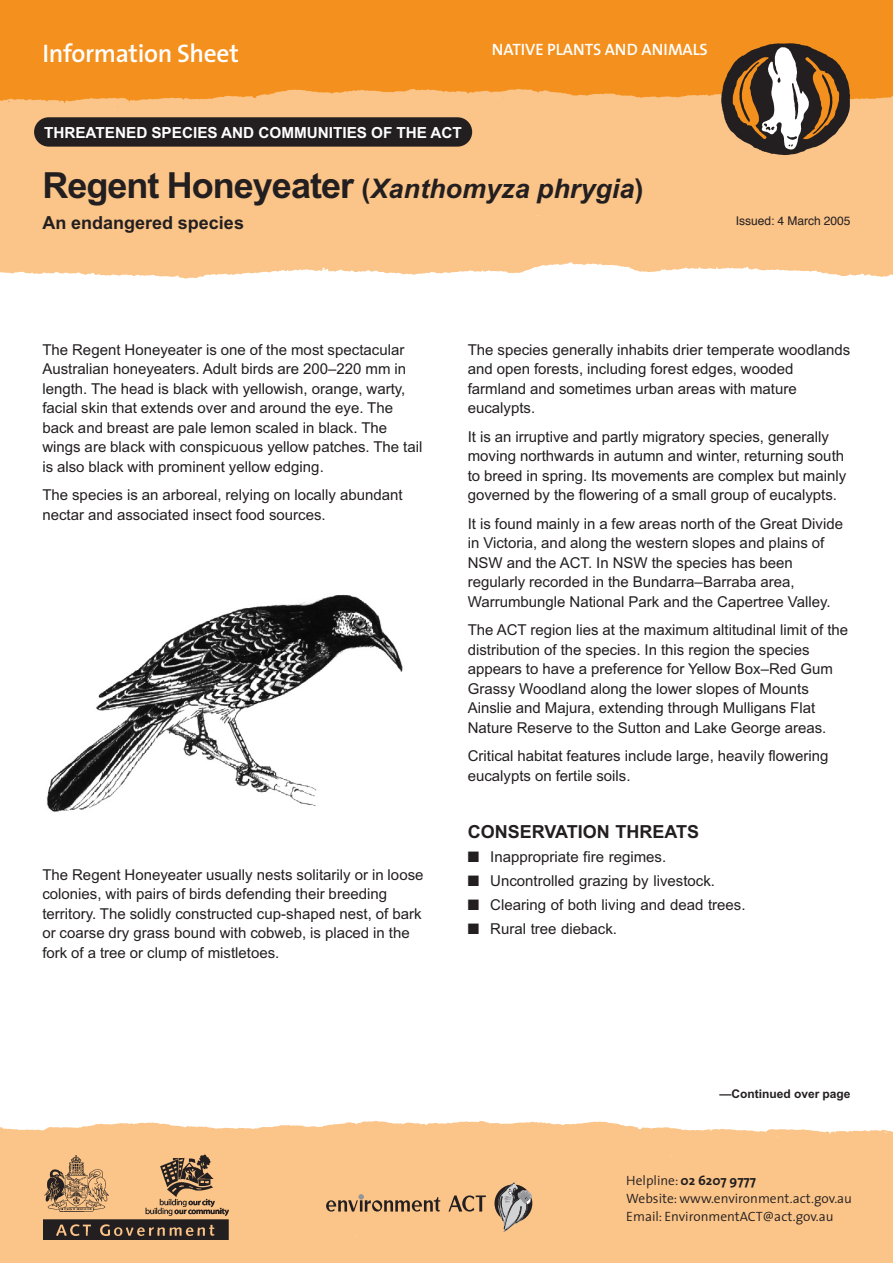
<style>
.page{position:relative;width:893px;height:1263px;background:#fff}
.page>*{position:absolute;margin:0;border:0;box-sizing:border-box;transform-origin:0 0}
.t1{font:italic 700 27px "Arial";color:#231f20}
.t2{font:600 25.5px "The Sans";letter-spacing:-.01em;color:#fff}
.t3{font:700 18px "Arial";color:#231f20}
.t4{font:600 16.5px "The Sans";color:#fff}
.t5{font:700 15.3px "Arial";color:#fff}
.t6{font:15px/19.5px "Arial";color:#231f20}
.t7{font:300 13.5px/18px "The Sans";color:#231f20}
.t8{font:700 12px "Arial";color:#231f20}
.t9{font:12px "Helvetica";color:#231f20}
.s1{font-style:normal;font-size:36px}
.s2{font-style:normal}
.s3{font-weight:700}
</style>
<div class="page">
<div style="left:0;top:0;width:892px;height:117px;background:#f4901d"></div>
<div style="left:0;top:1121px;width:892px;height:142px;background:#fbc488"></div>
<img style="left:0;top:89px;width:892px;height:190px">
<svg style="left:448px;top:1195px;width:38px;height:17px"></svg>
<svg style="left:326px;top:1194px;width:114px;height:18px;background:#ba9369"></svg>
<svg style="left:493px;top:1182px;width:39px;height:50px;background:#b39d88"></svg>
<img style="left:705px;top:43px;width:156px;height:116px">
<img style="left:46px;top:594px;width:357px;height:218px">
<img style="left:44px;top:1154px;width:185px;height:86px">
<div style="left:34px;top:117px;width:438px;height:30px;background:#231f20;border-radius:15px"></div>
<h2 class="t2" style="left:42px;top:43px;width:198px">Information Sheet</h2>
<p class="t5" style="left:44px;top:127px;width:419px">THREATENED SPECIES AND COMMUNITIES OF THE ACT</p>
<p class="t4" style="left:492px;top:43px;width:217px">NATIVE PLANTS AND ANIMALS</p>
<h1 class="t1" style="left:42px;top:179px;width:602px"><span class="s1">Regent Honeyeater</span> <span class="s2">(</span>Xanthomyza phrygia<span class="s2">)</span></h1>
<p class="t3" style="left:42px;top:216px;width:203px">An endangered species</p>
<p class="t9" style="left:735px;top:215px;width:116px">Issued: 4 March 2005</p>
<p class="t6" style="left:42px;top:341px;width:381px">The Regent Honeyeater is one of the most spectacular Australian honeyeaters. Adult birds are 200–220 mm in length. The head is black with yellowish, orange, warty, facial skin that extends over and around the eye. The back and breast are pale lemon scaled in black. The wings are black with conspicuous yellow patches. The tail is also black with prominent yellow edging.</p>
<p class="t6" style="left:42px;top:487px;width:362px">The species is an arboreal, relying on locally abundant nectar and associated insect food sources.</p>
<p class="t6" style="left:42px;top:866px;width:382px">The Regent Honeyeater usually nests solitarily or in loose colonies, with pairs of birds defending their breeding territory. The solidly constructed cup-shaped nest, of bark or coarse dry grass bound with cobweb, is placed in the fork of a tree or clump of mistletoes.</p>
<p class="t6" style="left:468px;top:341px;width:384px">The species generally inhabits drier temperate woodlands and open forests, including forest edges, wooded farmland and sometimes urban areas with mature eucalypts.</p>
<p class="t6" style="left:468px;top:428px;width:380px">It is an irruptive and partly migratory species, generally moving northwards in autumn and winter, returning south to breed in spring. Its movements are complex but mainly governed by the flowering of a small group of eucalypts.</p>
<p class="t6" style="left:468px;top:515px;width:377px">It is found mainly in a few areas north of the Great Divide in Victoria, and along the western slopes and plains of NSW and the ACT. In NSW the species has been regularly recorded in the Bundarra–Barraba area, Warrumbungle National Park and the Capertree Valley.</p>
<p class="t6" style="left:468px;top:622px;width:382px">The ACT region lies at the maximum altitudinal limit of the distribution of the species. In this region the species appears to have a preference for Yellow Box–Red Gum Grassy Woodland along the lower slopes of Mounts Ainslie and Majura, extending through Mulligans Flat Nature Reserve to the Sutton and Lake George areas.</p>
<p class="t6" style="left:468px;top:748px;width:362px">Critical habitat features include large, heavily flowering eucalypts on fertile soils.</p>
<p class="t3" style="left:468px;top:825px;width:233px">CONSERVATION THREATS</p>
<p class="t6" style="left:468px;top:848px;width:200px">■ Inappropriate fire regimes.</p>
<p class="t6" style="left:468px;top:872px;width:249px">■ Uncontrolled grazing by livestock.</p>
<p class="t6" style="left:468px;top:896px;width:279px">■ Clearing of both living and dead trees.</p>
<p class="t6" style="left:468px;top:920px;width:151px">■ Rural tree dieback.</p>
<p class="t8" style="left:719px;top:1090px;width:133px">—Continued over page</p>
<p class="t7" style="left:626px;top:1173px;width:227px">Helpline: <span class="s3">02 6207 9777<br></span>Website: www.environment.act.gov.au<br>Email: EnvironmentACT@act.gov.au</p>
</div>
